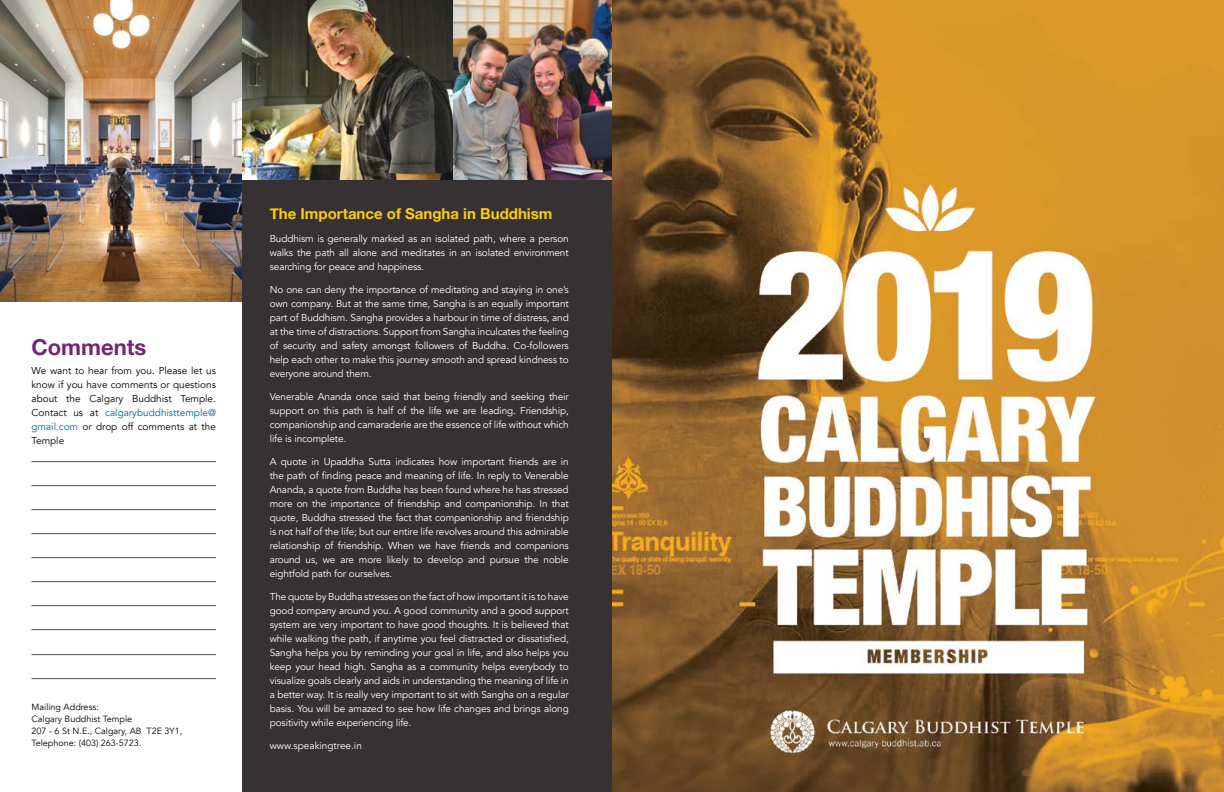
<style>
.page{position:relative;width:1224px;height:792px;background:#fff}
.page>*{position:absolute;margin:0;border:0;box-sizing:border-box;transform-origin:0 0}
.t1{font:700 22px "Helvetica Neue";color:#742671}
.t2{font:700 15px "Helvetica Neue";color:#ffcd03}
.t3{font:10px/14px "Avenir";letter-spacing:-.01em;color:#fff;text-align:justify}
.t4{font:10px/14px "Avenir";color:#000;text-align:justify}
.t5{font:9px/12px "Avenir";color:#000}
.s1{color:#00679b}
</style>
<div class="page">
<img style="left:0;top:0;width:243px;height:301px">
<div style="left:242px;top:176px;width:385px;height:616px;background:#363233"></div>
<img style="left:612px;top:0;width:612px;height:792px">
<hr style="left:32px;top:533px;width:184px;height:1px;background:#4d4d4f">
<hr style="left:32px;top:654px;width:184px;height:1px;background:#4d4d4f">
<hr style="left:32px;top:557px;width:184px;height:1px;background:#4d4d4f">
<hr style="left:32px;top:678px;width:184px;height:1px;background:#4d4d4f">
<hr style="left:32px;top:461px;width:184px;height:1px;background:#4d4d4f">
<hr style="left:32px;top:581px;width:184px;height:1px;background:#4d4d4f">
<hr style="left:32px;top:485px;width:184px;height:1px;background:#4d4d4f">
<hr style="left:32px;top:605px;width:184px;height:1px;background:#4d4d4f">
<hr style="left:32px;top:509px;width:184px;height:1px;background:#4d4d4f">
<hr style="left:32px;top:629px;width:184px;height:1px;background:#4d4d4f">
<img style="left:243px;top:0;width:369px;height:180px">
<h1 class="t1" style="left:32px;top:329px;width:116px">Comments</h1>
<p class="t4" style="left:32px;top:363px;width:186px">We want to hear from you. Please let us know if you have comments or questions about the Calgary Buddhist Temple.<br>Contact us at <span class="s1">calgarybuddhisttemple@ gmail.com</span> or drop off comments at the Temple</p>
<p class="t5" style="left:32px;top:701px;width:152px">Mailing Address:<br>Calgary Buddhist Temple<br>207 - 6 St N.E., Calgary, AB T2E 3Y1,<br>Telephone: (403) 263-5723.</p>
<h2 class="t2" style="left:270px;top:202px;width:284px">The Importance of Sangha in Buddhism</h2>
<p class="t3" style="left:270px;top:231px;width:301px">Buddhism is generally marked as an isolated path, where a person walks the path all alone and meditates in an isolated environment searching for peace and happiness.</p>
<p class="t3" style="left:270px;top:282px;width:301px">No one can deny the importance of meditating and staying in one’s own company. But at the same time, Sangha is an equally important part of Buddhism. Sangha provides a harbour in time of distress, and at the time of distractions. Support from Sangha inculcates the feeling of security and safety amongst followers of Buddha. Co-followers help each other to make this journey smooth and spread kindness to everyone around them.</p>
<p class="t3" style="left:270px;top:389px;width:301px">Venerable Ananda once said that being friendly and seeking their support on this path is half of the life we are leading. Friendship, companionship and camaraderie are the essence of life without which life is incomplete.</p>
<p class="t3" style="left:270px;top:454px;width:301px">A quote in Upaddha Sutta indicates how important friends are in the path of finding peace and meaning of life. In reply to Venerable Ananda, a quote from Buddha has been found where he has stressed more on the importance of friendship and companionship. In that quote, Buddha stressed the fact that companionship and friendship is not half of the life; but our entire life revolves around this admirable relationship of friendship. When we have friends and companions around us, we are more likely to develop and pursue the noble eightfold path for ourselves.</p>
<p class="t3" style="left:270px;top:589px;width:301px">The quote by Buddha stresses on the fact of how important it is to have good company around you. A good community and a good support system are very important to have good thoughts. It is believed that while walking the path, if anytime you feel distracted or dissatisfied, Sangha helps you by reminding your goal in life, and also helps you keep your head high. Sangha as a community helps everybody to visualize goals clearly and aids in understanding the meaning of life in a better way. It is really very important to sit with Sangha on a regular basis. You will be amazed to see how life changes and brings along positivity while experiencing life.</p>
<p class="t3" style="left:270px;top:738px;width:94px">www.speakingtree.in</p>
</div>
